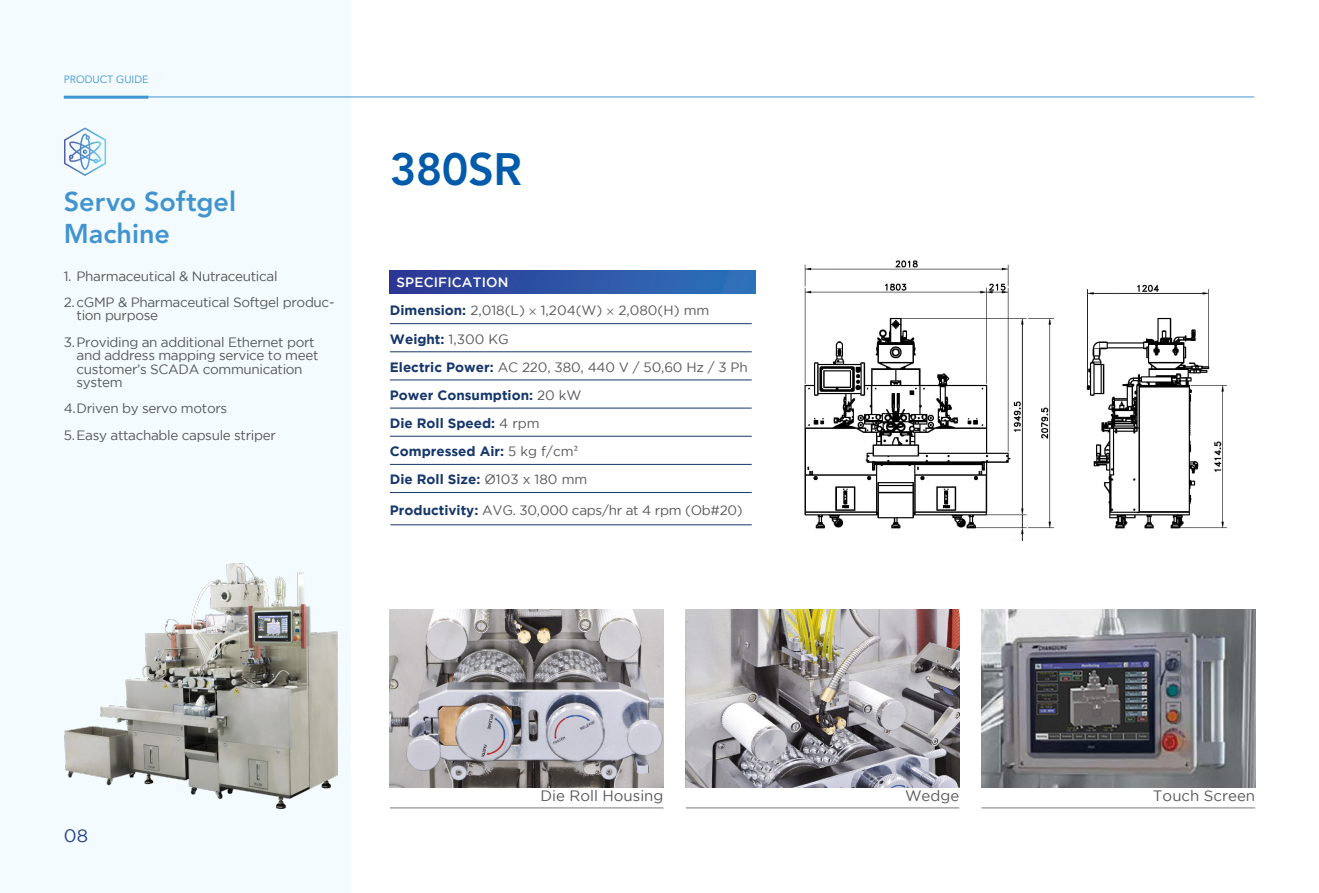
<style>
.page{position:relative;width:1319px;height:893px;background:#fff}
.page>*{position:absolute;margin:0;border:0;box-sizing:border-box;transform-origin:0 0}
.t1{font:800 45px "Avenir LT Std";letter-spacing:-.01em;color:#015aaa}
.t2{font:800 27px "Avenir LT Std";color:#4194d0}
.t3{font:18px "Gotham";color:#253f8e}
.C_head_1{font:15px "Gotham";color:#57585a}
.t4{font:13.5px/13.5px "Gotham";letter-spacing:-.025em;color:#57585a}
.t5{font:700 13.5px "Gotham";color:#16376a}
.t6{font:13.5px "Gotham";color:#57585a}
.t7{font:500 13.5px "Gotham";letter-spacing:.015em;color:#fff}
.t8{font:10.5px "Avenir LT Std";color:#4194d0}
.s1{font-weight:700;color:#16376a}
.s2{font-family:"Minion Pro"}
.s3{font-weight:400;color:#57585a}
.s4{font-family:"Minion Pro";font-weight:400;color:#57585a}
</style>
<div class="page">
<hr style="left:64px;top:97px;width:1189px;height:1px;background:#4194d0">
<div style="left:0;top:0;width:350px;height:893px;background:#f3fbfe"></div>
<hr style="left:685px;top:808px;width:274px;height:1px;background:#787a7d">
<hr style="left:981px;top:808px;width:273px;height:1px;background:#787a7d">
<hr style="left:390px;top:808px;width:273px;height:1px;background:#787a7d">
<img style="left:981px;top:609px;width:273px;height:178px">
<img style="left:685px;top:609px;width:274px;height:178px">
<img style="left:390px;top:609px;width:273px;height:178px">
<hr style="left:390px;top:524px;width:361px;height:1px;background:#16376a">
<img style="left:64px;top:563px;width:273px;height:245px">
<div style="left:390px;top:271px;width:365px;height:22px;background:linear-gradient(to right,#2d3693,#2e74b9)"></div>
<hr style="left:390px;top:323px;width:361px;height:1px;background:#16376a">
<hr style="left:390px;top:352px;width:361px;height:1px;background:#16376a">
<hr style="left:390px;top:380px;width:361px;height:1px;background:#16376a">
<hr style="left:390px;top:408px;width:361px;height:1px;background:#16376a">
<hr style="left:390px;top:436px;width:361px;height:1px;background:#16376a">
<hr style="left:390px;top:464px;width:361px;height:1px;background:#16376a">
<hr style="left:390px;top:492px;width:361px;height:1px;background:#16376a">
<img style="left:804px;top:260px;width:423px;height:280px">
<img style="left:1035px;top:661px;width:114px;height:79px">
<p class="t8" style="left:64px;top:73px;width:86px">PRODUCT GUIDE</p>
<p class="t2" style="left:64px;top:185px;width:174px">Servo Softgel</p>
<p class="t2" style="left:64px;top:218px;width:108px">Machine</p>
<p class="t4" style="left:64px;top:269px;width:215px">1. Pharmaceutical &amp; Nutraceutical</p>
<p class="t4" style="left:77px;top:295px;width:259px;text-indent:-13px">2.cGMP &amp; Pharmaceutical Softgel produc&shy;tion purpose</p>
<p class="t4" style="left:77px;top:335px;width:243px;text-indent:-13px">3.Providing an additional Ethernet port and address mapping service to meet customer’s SCADA communication system</p>
<p class="t4" style="left:64px;top:402px;width:165px">4.Driven by servo motors</p>
<p class="t4" style="left:64px;top:428px;width:213px">5.Easy attachable capsule striper</p>
<p class="t1" style="left:390px;top:142px;width:133px">380SR</p>
<p class="t7" style="left:396px;top:275px;width:114px">SPECIFICATION</p>
<p class="t6" style="left:390px;top:303px;width:321px"><span class="s1">Dimension:</span> 2,018(L) <span class="s2">×</span> 1,204(W) <span class="s2">×</span> 2,080(H) mm</p>
<p class="t5" style="left:390px;top:331px;width:120px">Weight: <span class="s3">1,300 KG</span></p>
<p class="t4" style="left:390px;top:360px;width:359px"><span class="s1">Electric Power:</span> AC 220, 380, 440 V / 50,60 Hz / 3 Ph</p>
<p class="t5" style="left:390px;top:387px;width:193px">Power Consumption: <span class="s3">20 kW</span></p>
<p class="t5" style="left:390px;top:415px;width:151px">Die Roll Speed: <span class="s3">4 rpm</span></p>
<p class="t5" style="left:390px;top:444px;width:190px">Compressed Air: <span class="s3">5 kg f/cm</span><span class="s4">²</span></p>
<p class="t5" style="left:390px;top:472px;width:199px">Die Roll Size: <span class="s3">Ø103 x 180 mm</span></p>
<p class="t4" style="left:390px;top:503px;width:354px"><span class="s1">Productivity:</span> AVG. 30,000 caps/hr at 4 rpm (Ob#20)</p>
<p class="t3" style="left:64px;top:826px;width:26px">08</p>
<p class="C_head_1" style="left:540px;top:788px;width:124px">Die Roll Housing</p>
<p class="C_head_1" style="left:904px;top:788px;width:56px">Wedge</p>
<p class="C_head_1" style="left:1152px;top:788px;width:104px">Touch Screen</p>
</div>
